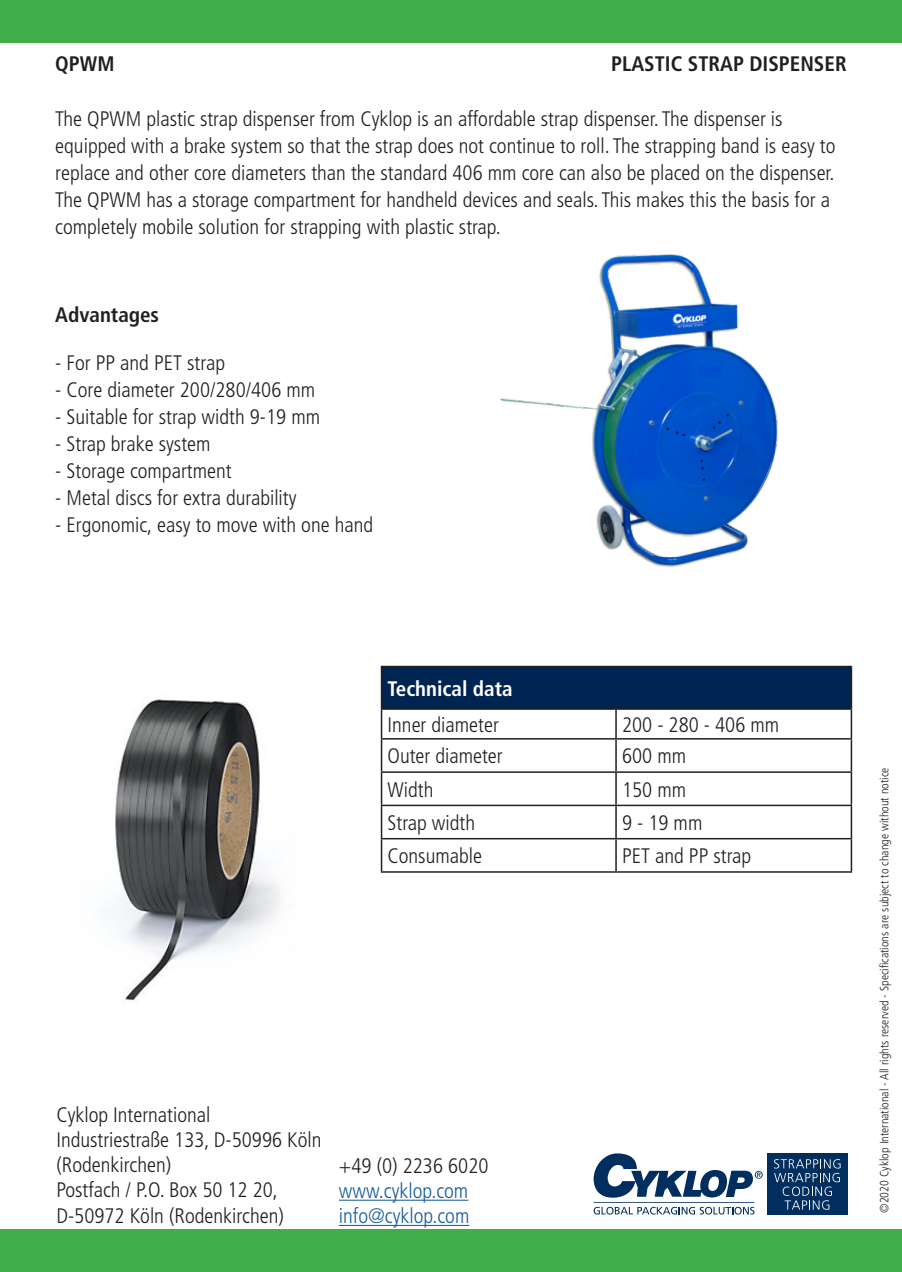
<style>
.page{position:relative;width:902px;height:1272px;background:#fff}
.page>*{position:absolute;margin:0;border:0;box-sizing:border-box;transform-origin:0 0}
.t1{font:300 condensed 21px/27px "Frutiger LT";color:#231f20}
.t2{font:700 condensed 21px "Frutiger LT";color:#231f20}
.t3{font:300 condensed 21px "Frutiger LT";color:#175d9e}
.t4{font:700 condensed 21px "Frutiger LT";color:#fff}
.Copy_Image{font:300 condensed 12px "Frutiger LT";color:#231f20}
</style>
<div class="page">
<div style="left:0;top:1229px;width:901px;height:42px;background:#40ae49"></div>
<div style="left:0;top:0;width:901px;height:43px;background:#40ae49"></div>
<div style="left:767px;top:1153px;width:80px;height:61px;background:#002e5e"></div>
<svg style="left:774px;top:1159px;width:66px;height:50px"></svg>
<svg style="left:593px;top:1153px;width:169px;height:61px"></svg>
<div style="left:381px;top:666px;width:470px;height:43px;background:#002451"></div>
<hr style="left:381px;top:665px;width:235px;height:2px;background:#231f20">
<hr style="left:381px;top:667px;width:1px;height:41px;background:#231f20">
<hr style="left:616px;top:665px;width:236px;height:2px;background:#231f20">
<hr style="left:850px;top:667px;width:2px;height:41px;background:#231f20">
<hr style="left:381px;top:708px;width:235px;height:1px;background:#231f20">
<svg style="left:381px;top:709px;width:1px;height:29px"></svg>
<hr style="left:616px;top:708px;width:236px;height:1px;background:#231f20">
<svg style="left:615px;top:709px;width:1px;height:29px"></svg>
<hr style="left:850px;top:709px;width:2px;height:29px;background:#231f20">
<hr style="left:381px;top:738px;width:235px;height:1px;background:#231f20">
<hr style="left:381px;top:739px;width:1px;height:32px;background:#231f20">
<hr style="left:616px;top:738px;width:236px;height:1px;background:#231f20">
<hr style="left:615px;top:739px;width:1px;height:32px;background:#231f20">
<hr style="left:850px;top:739px;width:2px;height:32px;background:#231f20">
<hr style="left:381px;top:771px;width:235px;height:1px;background:#231f20">
<hr style="left:381px;top:772px;width:1px;height:32px;background:#231f20">
<hr style="left:616px;top:771px;width:236px;height:1px;background:#231f20">
<hr style="left:615px;top:772px;width:1px;height:32px;background:#231f20">
<hr style="left:850px;top:772px;width:2px;height:32px;background:#231f20">
<hr style="left:381px;top:804px;width:235px;height:2px;background:#231f20">
<hr style="left:381px;top:806px;width:1px;height:32px;background:#231f20">
<hr style="left:616px;top:804px;width:236px;height:2px;background:#231f20">
<hr style="left:615px;top:806px;width:1px;height:32px;background:#231f20">
<hr style="left:850px;top:806px;width:2px;height:32px;background:#231f20">
<hr style="left:381px;top:838px;width:235px;height:1px;background:#231f20">
<hr style="left:381px;top:839px;width:1px;height:32px;background:#231f20">
<hr style="left:616px;top:838px;width:236px;height:1px;background:#231f20">
<hr style="left:615px;top:839px;width:1px;height:32px;background:#231f20">
<hr style="left:850px;top:839px;width:2px;height:32px;background:#231f20">
<hr style="left:381px;top:871px;width:235px;height:1px;background:#231f20">
<hr style="left:616px;top:871px;width:236px;height:1px;background:#231f20">
<img style="left:115px;top:699px;width:165px;height:302px">
<img style="left:500px;top:254px;width:278px;height:313px">
<hr style="left:339px;top:1199px;width:129px;height:1px;background:#175d9e">
<hr style="left:339px;top:1224px;width:130px;height:1px;background:#175d9e">
<p class="t2" style="left:55px;top:51px;width:61px">QPWM</p>
<p class="t1" style="left:55px;top:106px;width:728px">The QPWM plastic strap dispenser from Cyklop is an affordable strap dispenser. The dispenser is</p>
<p class="t1" style="left:55px;top:133px;width:781px">equipped with a brake system so that the strap does not continue to roll. The strapping band is easy to replace and other core diameters than the standard 406 mm core can also be placed on the dispenser.<br>The QPWM has a storage compartment for handheld devices and seals. This makes this the basis for a completely mobile solution for strapping with plastic strap.</p>
<p class="t2" style="left:611px;top:51px;width:237px">PLASTIC STRAP DISPENSER</p>
<p class="t2" style="left:55px;top:302px;width:105px">Advantages</p>
<p class="t1" style="left:55px;top:349px;width:171px">- For PP and PET strap</p>
<p class="t1" style="left:55px;top:376px;width:261px">- Core diameter 200/280/406 mm</p>
<p class="t1" style="left:55px;top:403px;width:266px">- Suitable for strap width 9-19 mm</p>
<p class="t1" style="left:55px;top:430px;width:157px">- Strap brake system</p>
<p class="t1" style="left:55px;top:457px;width:178px">- Storage compartment</p>
<p class="t1" style="left:55px;top:484px;width:243px">- Metal discs for extra durability</p>
<p class="t1" style="left:55px;top:511px;width:319px">- Ergonomic, easy to move with one hand</p>
<p class="t4" style="left:387px;top:676px;width:127px">Technical data</p>
<p class="t1" style="left:387px;top:711px;width:113px">Inner diameter</p>
<p class="t1" style="left:622px;top:711px;width:159px">200 - 280 - 406 mm</p>
<p class="t1" style="left:387px;top:743px;width:117px">Outer diameter</p>
<p class="t1" style="left:622px;top:743px;width:66px">600 mm</p>
<p class="t1" style="left:387px;top:776px;width:47px">Width</p>
<p class="t1" style="left:622px;top:776px;width:66px">150 mm</p>
<p class="t1" style="left:387px;top:809px;width:89px">Strap width</p>
<p class="t1" style="left:622px;top:809px;width:82px">9 - 19 mm</p>
<p class="t1" style="left:387px;top:842px;width:96px">Consumable</p>
<p class="t1" style="left:622px;top:842px;width:131px">PET and PP strap</p>
<p class="t1" style="left:56px;top:1101px;width:156px">Cyklop International</p>
<p class="t1" style="left:56px;top:1126px;width:266px">Industriestraße 133, D-50996 Köln</p>
<p class="t1" style="left:56px;top:1151px;width:116px">(Rodenkirchen)</p>
<p class="t1" style="left:56px;top:1176px;width:223px">Postfach / P.O. Box 50 12 20,</p>
<p class="t1" style="left:56px;top:1202px;width:229px">D-50972 Köln (Rodenkirchen)</p>
<p class="t1" style="left:339px;top:1152px;width:151px">+49 (0) 2236 6020</p>
<p class="t3" style="left:339px;top:1178px;width:131px">www.cyklop.com</p>
<p class="t3" style="left:339px;top:1204px;width:132px">info@cyklop.com</p>
<p class="Copy_Image" style="left:877px;top:1212px;width:447px;rotate:-90deg">©2020 Cyklop International - All rights reserved - Specifications are subject to change without notice</p>
</div>
